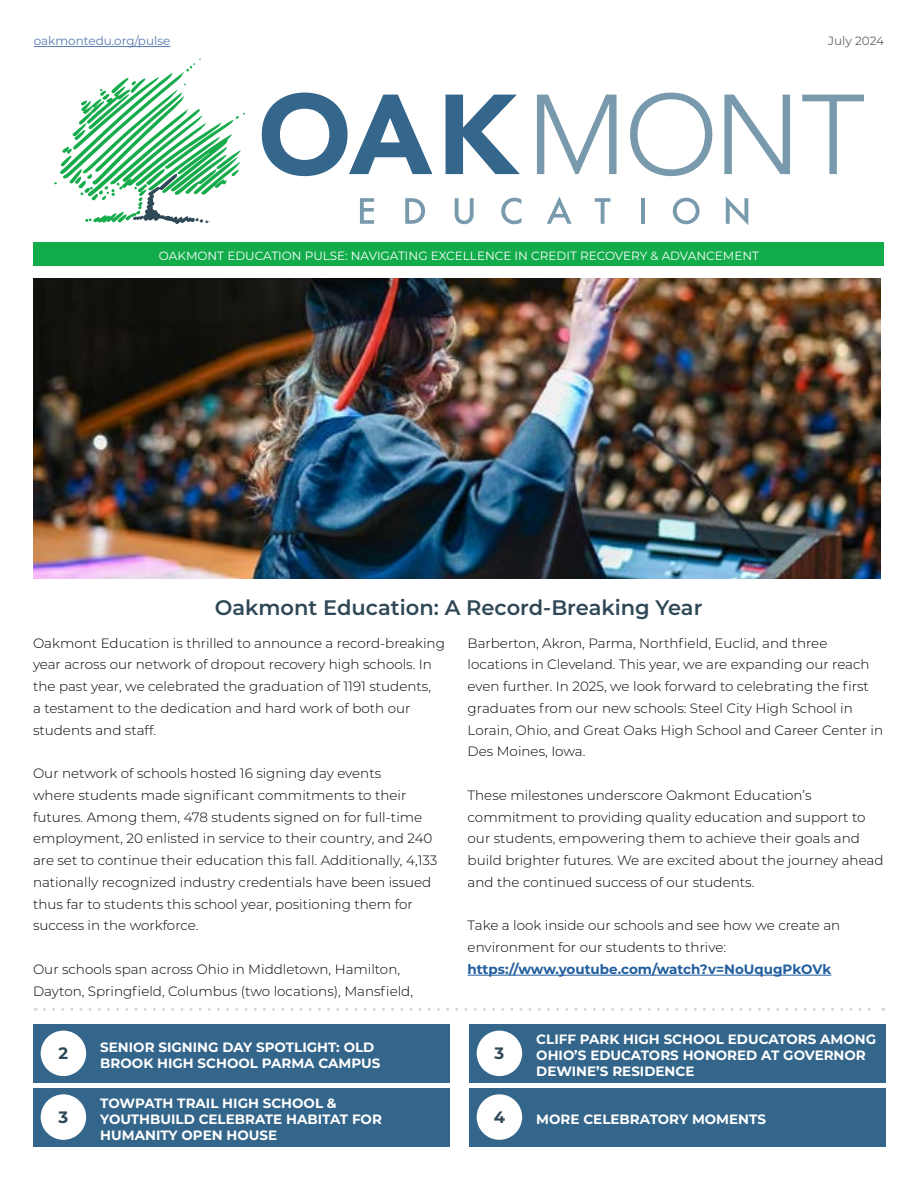
<style>
.page{position:relative;width:918px;height:1188px;background:#fff}
.page>*{position:absolute;margin:0;border:0;box-sizing:border-box;transform-origin:0 0}
.t1{font:600 21px "Montserrat";color:#2f4858}
.t2{font:700 16.5px "Montserrat";color:#2f4858}
.t3{font:300 13.5px/21.8px "Montserrat";color:#000}
.t4{font:700 13.5px/16.2px "Montserrat";color:#fff}
.t5{font:700 13.5px "Montserrat";color:#215e9e}
.t6{font:12px "Montserrat";color:#fff}
.t7{font:12px "Montserrat";color:#5879b0}
.t8{font:12px "Montserrat";color:#636466}
</style>
<div class="page">
<svg style="left:262px;top:93px;width:170px;height:83px"></svg>
<svg style="left:446px;top:95px;width:74px;height:79px"></svg>
<svg style="left:537px;top:95px;width:80px;height:79px"></svg>
<svg style="left:630px;top:93px;width:82px;height:83px"></svg>
<svg style="left:724px;top:95px;width:66px;height:79px"></svg>
<svg style="left:802px;top:95px;width:62px;height:79px"></svg>
<svg style="left:360px;top:198px;width:14px;height:26px"></svg>
<svg style="left:405px;top:198px;width:20px;height:26px"></svg>
<svg style="left:455px;top:198px;width:19px;height:26px"></svg>
<svg style="left:501px;top:198px;width:20px;height:26px"></svg>
<svg style="left:547px;top:197px;width:25px;height:27px"></svg>
<svg style="left:595px;top:198px;width:15px;height:26px"></svg>
<hr style="left:641px;top:198px;width:4px;height:26px;background:#799aac">
<svg style="left:673px;top:198px;width:27px;height:26px"></svg>
<svg style="left:726px;top:197px;width:22px;height:28px"></svg>
<svg style="left:54px;top:59px;width:191px;height:165px"></svg>
<hr style="left:34px;top:46px;width:136px;height:1px;background:#5879b0">
<div style="left:34px;top:242px;width:850px;height:24px;background:#12ac4b"></div>
<div style="left:33px;top:1024px;width:417px;height:59px;background:#34658a"></div>
<div style="left:33px;top:1088px;width:417px;height:58px;background:#34658a"></div>
<div style="left:469px;top:1024px;width:417px;height:59px;background:#34658a"></div>
<div style="left:469px;top:1088px;width:417px;height:58px;background:#34658a"></div>
<div style="left:41px;top:1031px;width:45px;height:45px;background:#fff;border-radius:50%"></div>
<div style="left:41px;top:1094px;width:45px;height:46px;background:#fff;border-radius:50%"></div>
<div style="left:477px;top:1031px;width:45px;height:45px;background:#fff;border-radius:50%"></div>
<div style="left:477px;top:1094px;width:45px;height:46px;background:#fff;border-radius:50%"></div>
<svg style="left:44px;top:1008px;width:840px;height:3px"></svg>
<hr style="left:468px;top:975px;width:363px;height:1px;background:#215e9e">
<img style="left:33px;top:279px;width:848px;height:300px">
<p class="t7" style="left:34px;top:33px;width:138px">oakmontedu.org/pulse</p>
<p class="t8" style="left:828px;top:33px;width:58px">July 2024</p>
<p class="t6" style="left:159px;top:247px;width:602px">OAKMONT EDUCATION PULSE: NAVIGATING EXCELLENCE IN CREDIT RECOVERY &amp; ADVANCEMENT</p>
<h1 class="t1" style="left:215px;top:593px;width:489px">Oakmont Education: A Record-Breaking Year</h1>
<p class="t3" style="left:33px;top:631px;width:413px">Oakmont Education is thrilled to announce a record-breaking year across our network of dropout recovery high schools. In the past year, we celebrated the graduation of 1191 students,<br>a testament to the dedication and hard work of both our students and staff.</p>
<p class="t3" style="left:33px;top:762px;width:406px">Our network of schools hosted 16 signing day events<br>where students made significant commitments to their futures. Among them, 478 students signed on for full-time employment, 20 enlisted in service to their country, and 240 are set to continue their education this fall. Additionally, 4,133 nationally recognized industry credentials have been issued thus far to students this school year, positioning them for success in the workforce.</p>
<p class="t3" style="left:33px;top:958px;width:382px">Our schools span across Ohio in Middletown, Hamilton,<br>Dayton, Springfield, Columbus (two locations), Mansfield,</p>
<p class="t2" style="left:59px;top:1042px;width:11px">2</p>
<p class="t2" style="left:59px;top:1105px;width:11px">3</p>
<p class="t4" style="left:100px;top:1038px;width:281px">SENIOR SIGNING DAY SPOTLIGHT: OLD<br>BROOK HIGH SCHOOL PARMA CAMPUS</p>
<p class="t4" style="left:100px;top:1094px;width:283px">TOWPATH TRAIL HIGH SCHOOL &amp;<br>YOUTHBUILD CELEBRATE HABITAT FOR<br>HUMANITY OPEN HOUSE</p>
<p class="t3" style="left:468px;top:631px;width:417px">Barberton, Akron, Parma, Northfield, Euclid, and three locations in Cleveland. This year, we are expanding our reach even further. In 2025, we look forward to celebrating the first graduates from our new schools: Steel City High School in Lorain, Ohio, and Great Oaks High School and Career Center in Des Moines, Iowa.</p>
<p class="t3" style="left:468px;top:784px;width:417px">These milestones underscore Oakmont Education’s commitment to providing quality education and support to our students, empowering them to achieve their goals and build brighter futures. We are excited about the journey ahead and the continued success of our students.</p>
<p class="t3" style="left:468px;top:914px;width:374px">Take a look inside our schools and see how we create an environment for our students to thrive:</p>
<p class="t5" style="left:468px;top:959px;width:365px">https://www.youtube.com/watch?v=NoUqugPkOVk</p>
<p class="t2" style="left:495px;top:1042px;width:11px">3</p>
<p class="t2" style="left:494px;top:1105px;width:13px">4</p>
<p class="t4" style="left:536px;top:1030px;width:341px">CLIFF PARK HIGH SCHOOL EDUCATORS AMONG<br>OHIO’S EDUCATORS HONORED AT GOVERNOR<br>DEWINE’S RESIDENCE</p>
<p class="t4" style="left:536px;top:1110px;width:231px">MORE CELEBRATORY MOMENTS</p>
</div>
